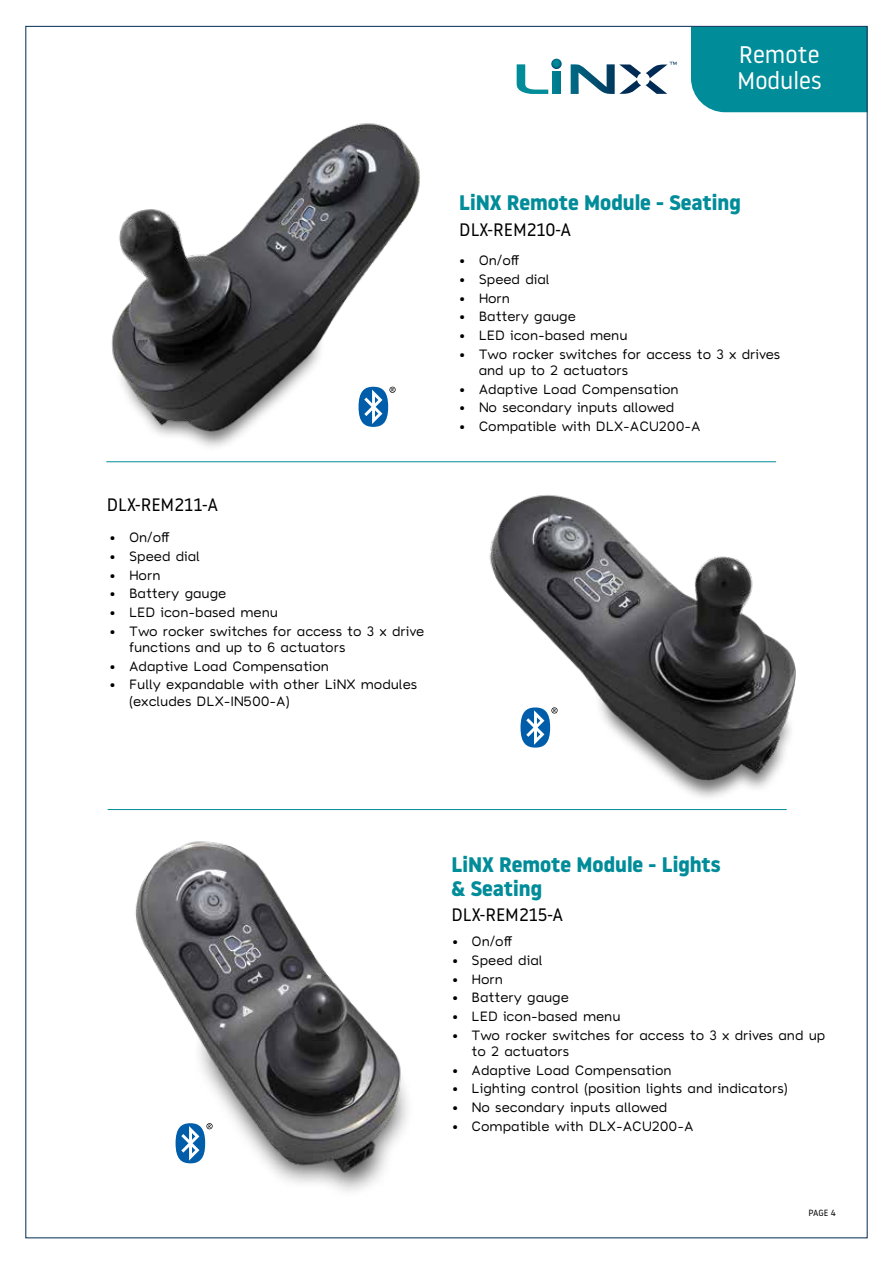
<style>
.page{position:relative;width:893px;height:1263px;background:#fff}
.page>*{position:absolute;margin:0;border:0;box-sizing:border-box;transform-origin:0 0}
.t1{font:24px/25.5px "Noway";color:#fff}
.t2{font:700 21px/24px "Noway";color:#008c99}
.t3{font:18px "Noway";color:#000}
.t4{font:500 13.5px/16.5px "Toriga";color:#000}
.t5{font:9px "Noway";color:#000}
</style>
<div class="page">
<svg style="left:517px;top:59px;width:45px;height:35px"></svg>
<svg style="left:571px;top:62px;width:106px;height:32px"></svg>
<div style="left:691px;top:28px;width:174px;height:84px;background:#008c99"></div>
<hr style="left:106px;top:461px;width:670px;height:1px;background:#008c99">
<hr style="left:108px;top:809px;width:679px;height:1px;background:#008c99">
<img style="left:111px;top:123px;width:309px;height:323px">
<img style="left:135px;top:841px;width:273px;height:343px">
<img style="left:489px;top:495px;width:307px;height:299px">
<svg style="left:520px;top:707px;width:38px;height:41px"></svg>
<svg style="left:359px;top:387px;width:37px;height:40px"></svg>
<svg style="left:176px;top:979px;width:217px;height:187px"></svg>
<h1 class="t1" style="left:737px;top:41px;width:86px">Remote<br>Modules</h1>
<h3 class="t3" style="left:107px;top:493px;width:113px">DLX-REM211-A</h3>
<p class="t4" style="left:110px;top:529px;width:62px">• On/off</p>
<p class="t4" style="left:110px;top:548px;width:92px">• Speed dial</p>
<p class="t4" style="left:110px;top:566px;width:52px">• Horn</p>
<p class="t4" style="left:110px;top:585px;width:118px">• Battery gauge</p>
<p class="t4" style="left:110px;top:604px;width:170px">• LED icon-based menu</p>
<p class="t4" style="left:129px;top:622px;width:297px;text-indent:-19px">• Two rocker switches for access to 3 x drive functions and up to 6 actuators</p>
<p class="t4" style="left:110px;top:657px;width:221px">• Adaptive Load Compensation</p>
<p class="t4" style="left:129px;top:676px;width:290px;text-indent:-19px">• Fully expandable with other LiNX modules (excludes DLX-IN500-A)</p>
<h2 class="t2" style="left:459px;top:191px;width:283px">LiNX Remote Module - Seating</h2>
<h3 class="t3" style="left:459px;top:217px;width:114px">DLX-REM210-A</h3>
<p class="t4" style="left:459px;top:252px;width:62px">• On/off</p>
<p class="t4" style="left:459px;top:271px;width:92px">• Speed dial</p>
<p class="t4" style="left:459px;top:289px;width:52px">• Horn</p>
<p class="t4" style="left:459px;top:308px;width:118px">• Battery gauge</p>
<p class="t4" style="left:459px;top:327px;width:170px">• LED icon-based menu</p>
<p class="t4" style="left:479px;top:345px;width:303px;text-indent:-19px">• Two rocker switches for access to 3 x drives and up to 2 actuators</p>
<p class="t4" style="left:459px;top:380px;width:221px">• Adaptive Load Compensation</p>
<p class="t4" style="left:459px;top:399px;width:217px">• No secondary inputs allowed</p>
<p class="t4" style="left:459px;top:418px;width:243px">• Compatible with DLX-ACU200-A</p>
<h2 class="t2" style="left:451px;top:853px;width:271px">LiNX Remote Module - Lights &amp; Seating</h2>
<h3 class="t3" style="left:451px;top:903px;width:113px">DLX-REM215-A</h3>
<p class="t4" style="left:452px;top:933px;width:62px">• On/off</p>
<p class="t4" style="left:452px;top:952px;width:92px">• Speed dial</p>
<p class="t4" style="left:452px;top:970px;width:52px">• Horn</p>
<p class="t4" style="left:452px;top:989px;width:118px">• Battery gauge</p>
<p class="t4" style="left:452px;top:1008px;width:170px">• LED icon-based menu</p>
<p class="t4" style="left:472px;top:1026px;width:355px;text-indent:-19px">• Two rocker switches for access to 3 x drives and up to 2 actuators</p>
<p class="t4" style="left:452px;top:1061px;width:221px">• Adaptive Load Compensation</p>
<p class="t4" style="left:452px;top:1080px;width:337px">• Lighting control (position lights and indicators)</p>
<p class="t4" style="left:452px;top:1099px;width:217px">• No secondary inputs allowed</p>
<p class="t4" style="left:452px;top:1117px;width:243px">• Compatible with DLX-ACU200-A</p>
<p class="t5" style="left:808px;top:1207px;width:29px">PAGE 4</p>
</div>
